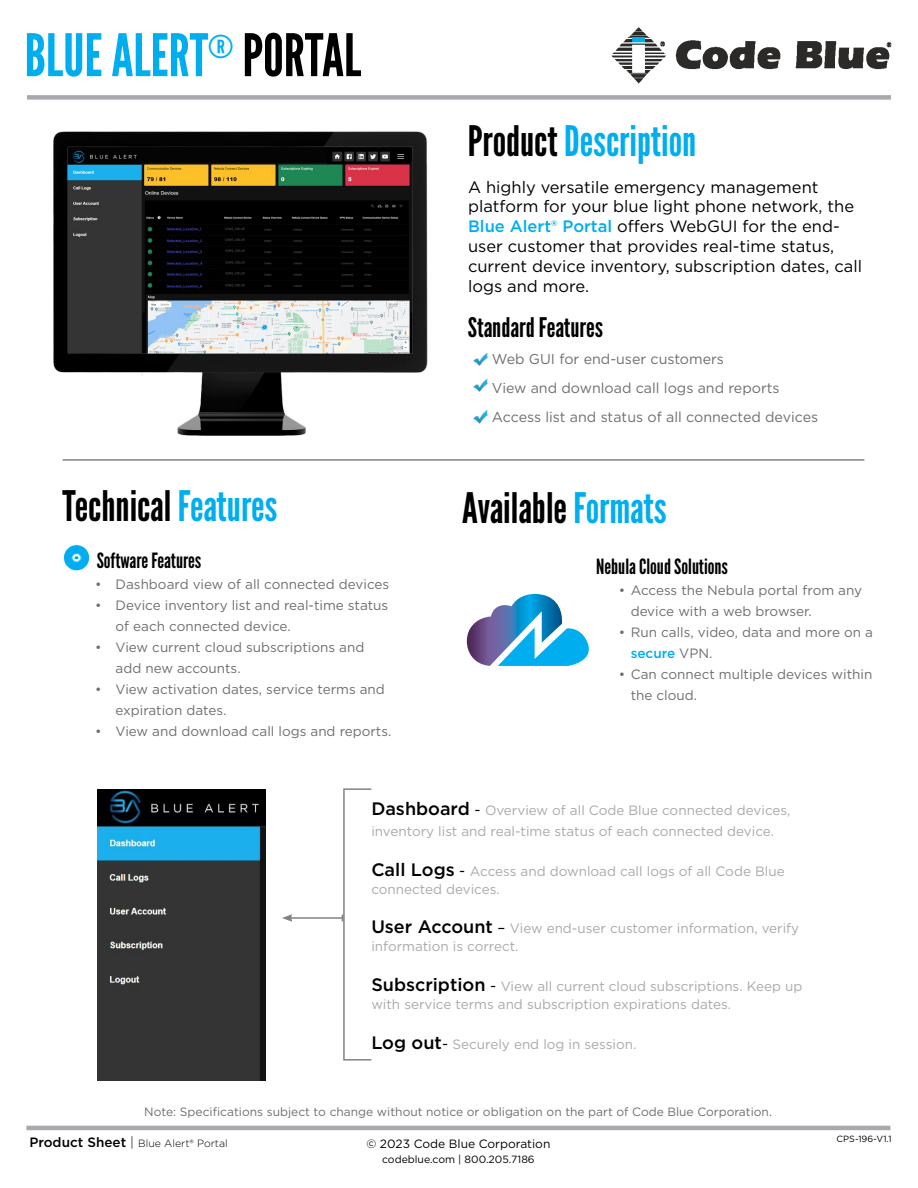
<style>
.page{position:relative;width:918px;height:1188px;background:#fff}
.page>*{position:absolute;margin:0;border:0;box-sizing:border-box;transform-origin:0 0}
.t1{font:58.5px "League Gothic";color:#00aeef}
.t2{font:42px "League Gothic";color:#000}
.t3{font:42px "League Gothic";color:#00aeef}
.t4{font:27px "League Gothic";color:#000}
.t5{font:21px "League Gothic";color:#000}
.t6{font:16.5px/19.8px "Gotham";color:#000}
.t7{font:14.25px/29px "Gotham";color:#6d6e71}
.t8{font:13.5px/18px "Gotham";color:#a7a9ac}
.t9{font:13.5px/21px "Gotham";color:#6d6e71}
.t10{font:12px "Gotham";color:#6d6e71}
.t11{font:12px "Gotham";color:#000}
.t12{font:300 10.5px "Gotham";color:#000}
.t13{font:10.5px "Gotham";color:#000}
.t14{font:9px "Gotham";color:#000}
.s1{color:#000}
.s2{font-weight:500;color:#00aeef}
.s3{color:#00aeef}
.s4{font-weight:500;font-size:18px;color:#000}
.s5{font-size:15px;color:#000}
.s6{font-weight:500;font-size:13.5px}
.s7{font-size:13.5px}
</style>
<div class="page">
<img style="left:611px;top:27px;width:281px;height:57px">
<hr style="left:26px;top:1126px;width:864px;height:4px;background:#a7a9ac">
<div style="left:27px;top:95px;width:864px;height:5px;background:#a7a9ac"></div>
<hr style="left:63px;top:459px;width:801px;height:2px;background:#808285">
<img style="left:53px;top:131px;width:375px;height:305px">
<img style="left:63px;top:544px;width:27px;height:27px">
<svg style="left:467px;top:594px;width:122px;height:72px"></svg>
<img style="left:473px;top:353px;width:15px;height:13px">
<img style="left:473px;top:379px;width:15px;height:13px">
<img style="left:473px;top:410px;width:15px;height:14px">
<img style="left:98px;top:790px;width:167px;height:291px">
<div style="left:343px;top:788px;width:29px;height:273px;border:2px solid #808285"></div>
<hr style="left:290px;top:917px;width:52px;height:2px;background:#808285">
<svg style="left:282px;top:914px;width:10px;height:8px"></svg>
<h1 class="t1" style="left:25px;top:20px;width:338px">BLUE ALERT<sup>®</sup> <span class="s1">PORTAL</span></h1>
<h2 class="t3" style="left:468px;top:116px;width:230px"><span class="s1">Product</span> Description</h2>
<p class="t6" style="left:468px;top:177px;width:395px">A highly versatile emergency management platform for your blue light phone network, the <span class="s2">Blue Alert® Portal</span> offers WebGUI for the end&shy;user customer that provides real-time status, current device inventory, subscription dates, call logs and more.</p>
<h3 class="t4" style="left:468px;top:312px;width:137px">Standard Features</h3>
<p class="t7" style="left:492px;top:345px;width:289px">Web GUI for end-user customers<br>View and download call logs and reports</p>
<p class="t7" style="left:492px;top:402px;width:328px">Access list and status of all connected devices</p>
<h2 class="t2" style="left:63px;top:481px;width:216px">Technical <span class="s3">Features</span></h2>
<h2 class="t2" style="left:462px;top:483px;width:206px">Available <span class="s3">Formats</span></h2>
<h3 class="t5" style="left:596px;top:554px;width:133px">Nebula Cloud Solutions</h3>
<p class="t9" style="left:631px;top:579px;width:233px;text-indent:-12px">• Access the Nebula portal from any device with a web browser.</p>
<p class="t9" style="left:631px;top:621px;width:244px;text-indent:-12px">• Run calls, video, data and more on a <span class="s2">secure</span> VPN.</p>
<p class="t9" style="left:631px;top:663px;width:243px;text-indent:-12px">• Can connect multiple devices within the cloud.</p>
<h3 class="t5" style="left:97px;top:548px;width:106px">Software Features</h3>
<p class="t9" style="left:95px;top:574px;width:295px">• Dashboard view of all connected devices</p>
<p class="t9" style="left:116px;top:595px;width:274px;text-indent:-20px">• Device inventory list and real-time status of each connected device.</p>
<p class="t9" style="left:116px;top:637px;width:250px;text-indent:-20px">• View current cloud subscriptions and add new accounts.</p>
<p class="t9" style="left:116px;top:679px;width:271px;text-indent:-20px">• View activation dates, service terms and expiration dates.</p>
<p class="t9" style="left:95px;top:721px;width:298px">• View and download call logs and reports.</p>
<p class="t8" style="left:371px;top:799px;width:421px;line-height:21.6px"><span class="s4">Dashboard</span> <span class="s5">-</span> Overview of all Code Blue connected devices, inventory list and real-time status of each connected device.</p>
<p class="t8" style="left:371px;top:862px;width:415px"><span class="s4">Call Logs</span> <span class="s5">-</span> Access and download call logs of all Code Blue connected devices.</p>
<p class="t8" style="left:371px;top:919px;width:429px"><span class="s4">User Account</span> <span class="s5">–</span> View end-user customer information, verify information is correct.</p>
<p class="t8" style="left:371px;top:977px;width:432px"><span class="s4">Subscription</span> <span class="s5">-</span> View all current cloud subscriptions. Keep up with service terms and subscription expirations dates.</p>
<p class="t8" style="left:371px;top:1035px;width:267px"><span class="s4">Log out</span><span class="s5">-</span> Securely end log in session.</p>
<p class="t10" style="left:144px;top:1105px;width:629px">Note: Specifications subject to change without notice or obligation on the part of Code Blue Corporation.</p>
<p class="t12" style="left:29px;top:1137px;width:200px"><span class="s6">Product Sheet</span> <span class="s7">|</span> Blue Alert® Portal</p>
<p class="t11" style="left:366px;top:1137px;width:186px">© 2023 Code Blue Corporation</p>
<p class="t13" style="left:382px;top:1153px;width:154px">codeblue.com | 800.205.7186</p>
<p class="t14" style="left:837px;top:1134px;width:56px">CPS-196-V1.1</p>
</div>
